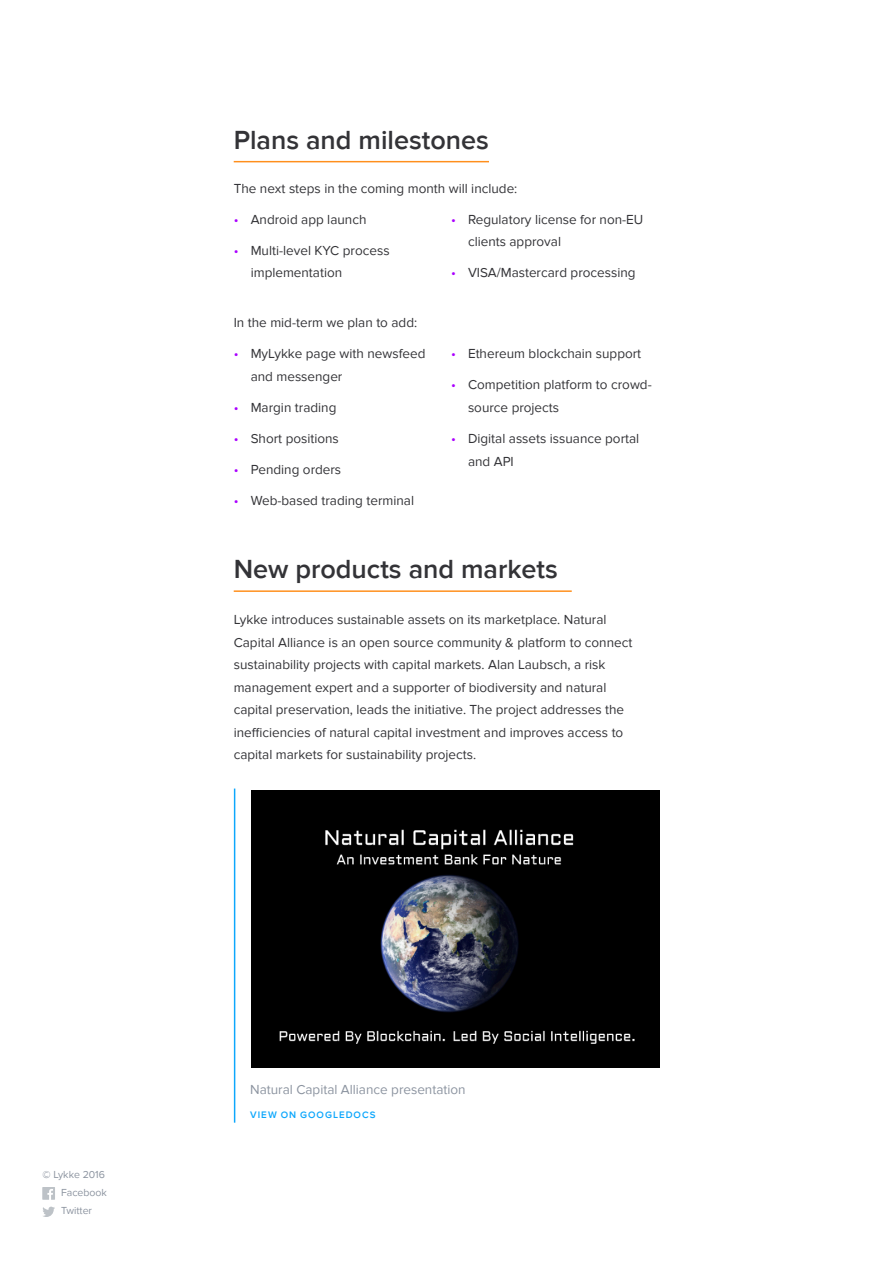
<style>
.page{position:relative;width:893px;height:1263px;background:#fff}
.page>*{position:absolute;margin:0;border:0;box-sizing:border-box;transform-origin:0 0}
.t1{font:600 27px "Proxima Nova";color:#333337}
.t2{font:13.5px/22.5px "Proxima Nova";color:#333337}
.Title_link_in_text{font:13.5px "Proxima Nova";color:#8c94a0}
.t3{font:13.5px "Proxima Nova";color:#ab00ff}
.t4{font:10.5px/18px "Proxima Nova";color:#8c94a0}
.Link_in_text{font:600 9.75px "Proxima Nova";letter-spacing:.1em;color:#0da7fc}
</style>
<div class="page">
<svg style="left:42px;top:1187px;width:13px;height:13px"></svg>
<svg style="left:42px;top:1206px;width:13px;height:11px"></svg>
<hr style="left:234px;top:590px;width:338px;height:2px;background:#ff8f1c">
<img style="left:251px;top:791px;width:408px;height:276px">
<hr style="left:234px;top:788px;width:1px;height:335px;background:#0da7fc">
<hr style="left:234px;top:161px;width:255px;height:1px;background:#ff8f1c">
<h1 class="t1" style="left:234px;top:124px;width:257px">Plans and milestones</h1>
<p class="t2" style="left:234px;top:177px;width:285px">The next steps in the coming month will include:</p>
<p class="t2" style="left:251px;top:208px;width:117px">Android app launch</p>
<p class="t2" style="left:468px;top:208px;width:177px">Regulatory license for non-EU</p>
<p class="t3" style="left:234px;top:211px;width:6px">•</p>
<p class="t3" style="left:451px;top:211px;width:6px">•</p>
<p class="t3" style="left:234px;top:242px;width:6px">•</p>
<p class="t2" style="left:251px;top:239px;width:140px">Multi-level KYC process</p>
<p class="t2" style="left:251px;top:262px;width:93px">implementation</p>
<p class="t2" style="left:234px;top:312px;width:185px">In the mid-term we plan to add:</p>
<p class="t2" style="left:251px;top:343px;width:176px">MyLykke page with newsfeed</p>
<p class="t3" style="left:234px;top:346px;width:6px">•</p>
<p class="t3" style="left:234px;top:400px;width:6px">•</p>
<p class="t2" style="left:251px;top:365px;width:93px">and messenger</p>
<p class="t2" style="left:251px;top:396px;width:87px">Margin trading</p>
<p class="t3" style="left:234px;top:431px;width:6px">•</p>
<p class="t2" style="left:251px;top:427px;width:90px">Short positions</p>
<p class="t3" style="left:234px;top:462px;width:6px">•</p>
<p class="t2" style="left:251px;top:458px;width:92px">Pending orders</p>
<p class="t3" style="left:234px;top:493px;width:6px">•</p>
<p class="t2" style="left:251px;top:489px;width:165px">Web-based trading terminal</p>
<p class="t3" style="left:451px;top:265px;width:6px">•</p>
<p class="t2" style="left:468px;top:231px;width:95px">clients approval</p>
<p class="t2" style="left:468px;top:262px;width:169px">VISA/Mastercard processing</p>
<p class="t3" style="left:451px;top:346px;width:6px">•</p>
<p class="t2" style="left:468px;top:343px;width:175px">Ethereum blockchain support</p>
<p class="t3" style="left:451px;top:377px;width:6px">•</p>
<p class="t2" style="left:468px;top:374px;width:185px">Competition platform to crowd-</p>
<p class="t2" style="left:468px;top:396px;width:93px">source projects</p>
<p class="t3" style="left:451px;top:431px;width:6px">•</p>
<p class="t2" style="left:468px;top:427px;width:173px">Digital assets issuance portal</p>
<p class="t2" style="left:468px;top:450px;width:47px">and API</p>
<h1 class="t1" style="left:234px;top:554px;width:326px">New products and markets</h1>
<p class="t2" style="left:234px;top:609px;width:400px">Lykke introduces sustainable assets on its marketplace. Natural Capital Alliance is an open source community &amp; platform to connect sustainability projects with capital markets. Alan Laubsch a, risk management expert and a supporter of biodiversity and natural capital preservation, leads the initiative. The project addresses the inefficiencies of natural capital investment and improves access to capital markets for sustainability projects.</p>
<p class="t4" style="left:61px;top:1165px;width:47px;text-indent:-19px">© Lykke 2016<br>Facebook<br>Twitter</p>
<p class="Title_link_in_text" style="left:250px;top:1082px;width:217px">Natural Capital Alliance presentation</p>
<p class="Link_in_text" style="left:250px;top:1109px;width:127px">VIEW ON GOOGLEDOCS</p>
</div>
